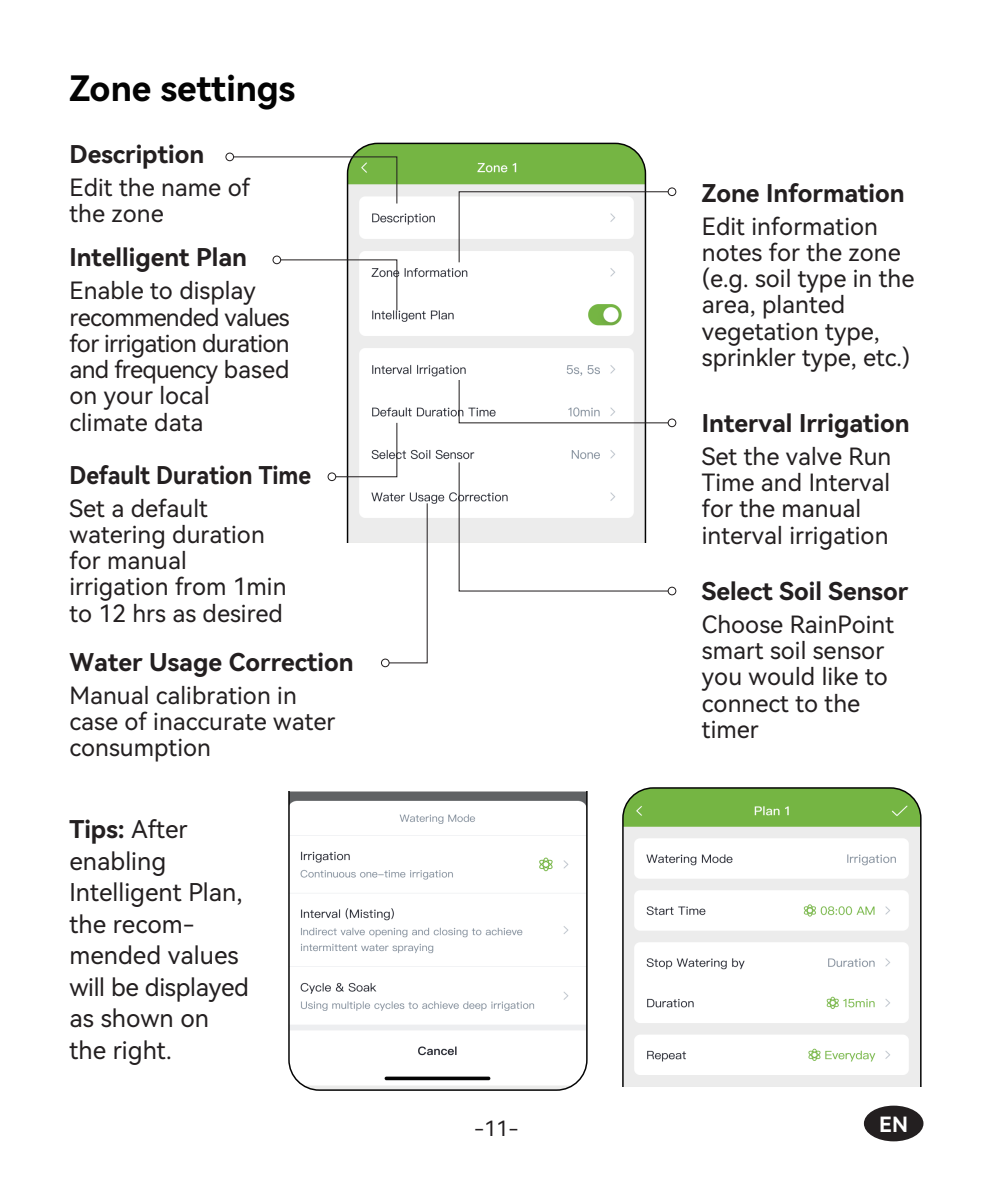
<style>
.page{position:relative;width:993px;height:1191px;background:#fff}
.page>*{position:absolute;margin:0;border:0;box-sizing:border-box;transform-origin:0 0}
.t1{font:35px "Harmony OS Sans SC Bold";color:#030303}
.t2{font:24.5px "Harmony OS Sans SC Bold";color:#231f20}
.t3{font:24.5px/31.5px "Harmony OS Sans SC";color:#231f20}
.t4{font:24.5px "Harmony OS Sans SC Bold";color:#231f20;scale:.93 1}
.t5{font:23.8px/26.2px "Harmony OS Sans SC";color:#231f20}
.t6{font:23.8px/26.2px "Harmony OS Sans SC";letter-spacing:-.03em;color:#231f20}
.t7{font:21px "Harmony OS Sans SC";color:#231f20}
.t8{font:21px "Harmony OS Sans SC Bold";color:#fff}
.s1{font-family:"Harmony OS Sans SC"}
</style>
<div class="page">
<svg style="left:347px;top:143px;width:299px;height:399px"></svg>
<svg style="left:327px;top:422px;width:71px;height:59px"></svg>
<svg style="left:272px;top:255px;width:126px;height:56px"></svg>
<svg style="left:458px;top:187px;width:218px;height:76px"></svg>
<svg style="left:458px;top:379px;width:218px;height:48px"></svg>
<svg style="left:458px;top:461px;width:218px;height:134px"></svg>
<svg style="left:225px;top:153px;width:173px;height:51px"></svg>
<svg style="left:381px;top:502px;width:47px;height:165px"></svg>
<svg style="left:288px;top:791px;width:299px;height:299px"></svg>
<svg style="left:622px;top:787px;width:299px;height:299px"></svg>
<div style="left:863px;top:1105px;width:60px;height:36px;background:#231f20;border-radius:50%"></div>
<h1 class="t1" style="left:69px;top:64px;width:227px">Zone settings</h1>
<p class="t2" style="left:69px;top:137px;width:136px">Description</p>
<p class="t5" style="left:69px;top:173px;width:182px">Edit the name of the zone</p>
<p class="t2" style="left:69px;top:240px;width:179px">Intelligent Plan</p>
<p class="t6" style="left:69px;top:277px;width:222px">Enable to display recommended values for irrigation duration and frequency based on your local climate data</p>
<p class="t4" style="left:69px;top:458px;width:261px">Default Duration Time</p>
<p class="t5" style="left:69px;top:494px;width:218px">Set a default watering duration for manual irrigation from 1min to 12 hrs as desired</p>
<p class="t2" style="left:69px;top:644px;width:285px">Water Usage Correction</p>
<p class="t5" style="left:69px;top:681px;width:267px">Manual calibration in case of inaccurate water consumption</p>
<p class="t2" style="left:69px;top:812px;width:120px">Tips: <span class="s1">After</span></p>
<p class="t3" style="left:69px;top:844px;width:181px">enabling<br>Intelligent Plan, the recom&shy;mended values will be displayed as shown on the right.</p>
<p class="t7" style="left:474px;top:1113px;width:46px">-11-</p>
<p class="t2" style="left:701px;top:176px;width:204px">Zone Information</p>
<p class="t5" style="left:701px;top:212px;width:214px">Edit information notes for the zone (e.g. soil type in the area, planted vegetation type, sprinkler type, etc.)</p>
<p class="t2" style="left:701px;top:406px;width:209px">Interval Irrigation</p>
<p class="t5" style="left:701px;top:442px;width:191px">Set the valve Run<br>Time and Interval for the manual interval irrigation</p>
<p class="t2" style="left:701px;top:574px;width:208px">Select Soil Sensor</p>
<p class="t5" style="left:701px;top:610px;width:194px">Choose RainPoint smart soil sensor you would like to connect to the timer</p>
<p class="t8" style="left:879px;top:1109px;width:30px">EN</p>
</div>
